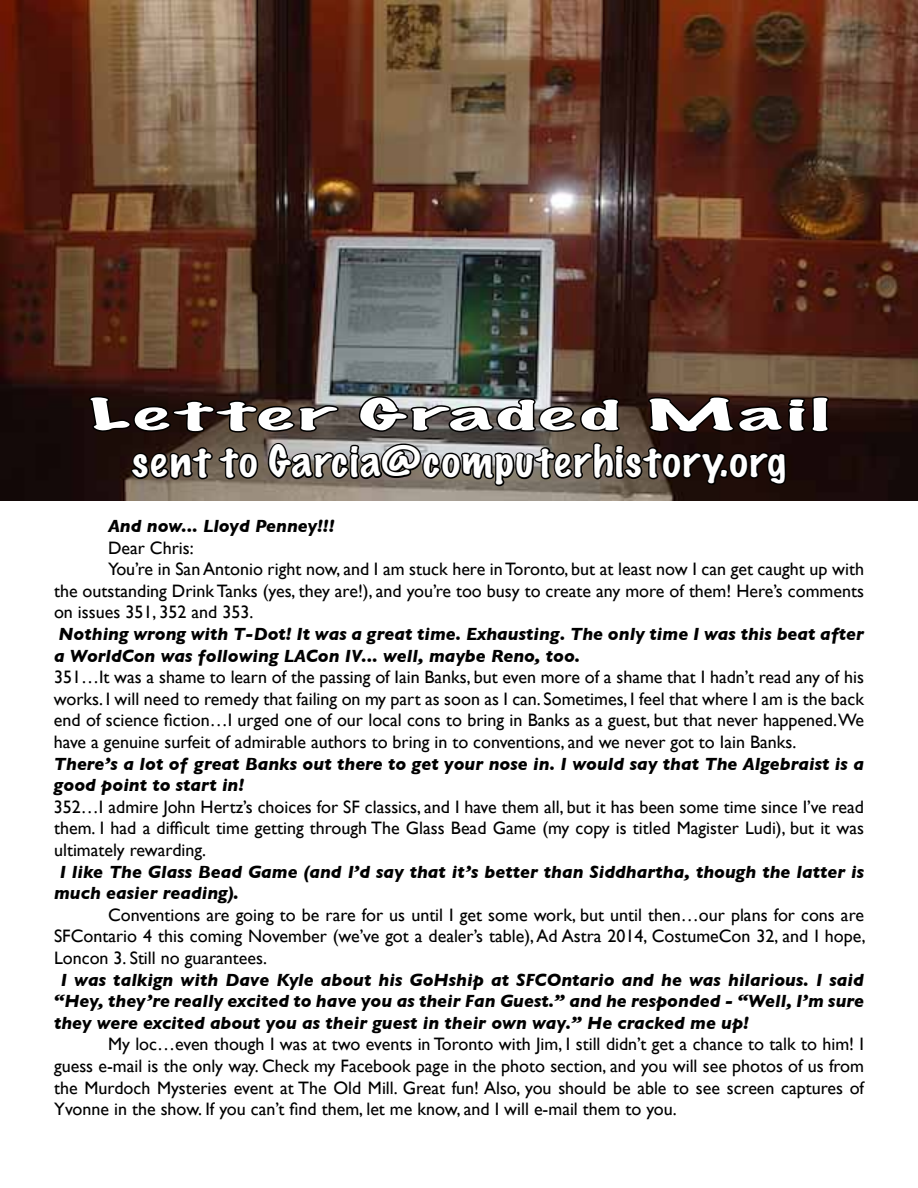
<style>
.page{position:relative;width:918px;height:1188px;background:#fff}
.page>*{position:absolute;margin:0;border:0;box-sizing:border-box;transform-origin:0 0}
.t1{font:100 39px/46.8px "Marker Felt";letter-spacing:.04em;color:#fff;text-align:center;scale:2.46 1}
.t2{font:18px/21.6px "Gill Sans";color:#000;text-align:justify}
.t3{font:italic 700 18px/21.6px "Gill Sans";color:#000}
</style>
<div class="page">
<img style="left:0;top:0;width:918px;height:501px">
<svg style="left:87px;top:363px;width:745px;height:138px"></svg>
<h1 class="t1" style="left:88px;top:391px;width:303px">Letter Graded Mail sent to Garcia@computerhistory.org</h1>
<p class="t3" style="left:108px;top:515px;width:228px">And now... Lloyd Penney!!!</p>
<p class="t2" style="left:108px;top:537px;width:87px">Dear Chris:</p>
<p class="t2" style="left:108px;top:558px;width:758px">You’re in San Antonio right now, and I am stuck here inToronto, but at least now I can get caught up with</p>
<p class="t2" style="left:54px;top:580px;width:811px">the outstanding Drink Tanks (yes, they are!), and you’re too busy to create any more of them! Here’s comments</p>
<p class="t2" style="left:54px;top:601px;width:201px">on issues 351, 352 and 353.</p>
<p class="t3" style="left:54px;top:623px;width:811px">Nothing wrong with T-Dot! It was a great time. Exhausting. The only time I was this beat after a WorldCon was following LACon IV... well, maybe Reno, too.</p>
<p class="t2" style="left:54px;top:666px;width:812px">351…It was a shame to learn of the passing of Iain Banks, but even more of a shame that I hadn’t read any of his works. I will need to remedy that failing on my part as soon as I can. Sometimes, I feel that where I am is the back end of science fiction…I urged one of our local cons to bring in Banks as a guest, but that never happened.We have a genuine surfeit of admirable authors to bring in to conventions, and we never got to Iain Banks.</p>
<p class="t3" style="left:54px;top:753px;width:812px">There’s a lot of great Banks out there to get your nose in. I would say that The Algebraist is a good point to start in!</p>
<p class="t2" style="left:54px;top:796px;width:812px">352…I admire John Hertz’s choices for SF classics, and I have them all, but it has been some time since I’ve read them. I had a difficult time getting through The Glass Bead Game (my copy is titled Magister Ludi), but it was ultimately rewarding.</p>
<p class="t3" style="left:54px;top:861px;width:812px;text-indent:6px">I like The Glass Bead Game (and I’d say that it’s better than Siddhartha, though the latter is much easier reading).</p>
<p class="t2" style="left:54px;top:904px;width:813px;text-indent:54px">Conventions are going to be rare for us until I get some work, but until then…our plans for cons are SFContario 4 this coming November (we’ve got a dealer’s table),Ad Astra 2014, CostumeCon 32, and I hope, Loncon 3. Still no guarantees.</p>
<p class="t3" style="left:54px;top:969px;width:812px;text-align:justify;text-indent:7px">I was talkign with Dave Kyle about his GoHship at SFCOntario and he was hilarious. I said “Hey, they’re really excited to have you as their Fan Guest.” and he responded - “Well, I’m sure they were excited about you as their guest in their own way.” He cracked me up!</p>
<p class="t2" style="left:54px;top:1033px;width:812px;text-indent:54px">My loc…even though I was at two events in Toronto with Jim, I still didn’t get a chance to talk to him! I guess e-mail is the only way. Check my Facebook page in the photo section, and you will see photos of us from the Murdoch Mysteries event at The Old Mill. Great fun! Also, you should be able to see screen captures of Yvonne in the show. If you can’t find them, let me know, and I will e-mail them to you.</p>
</div>
